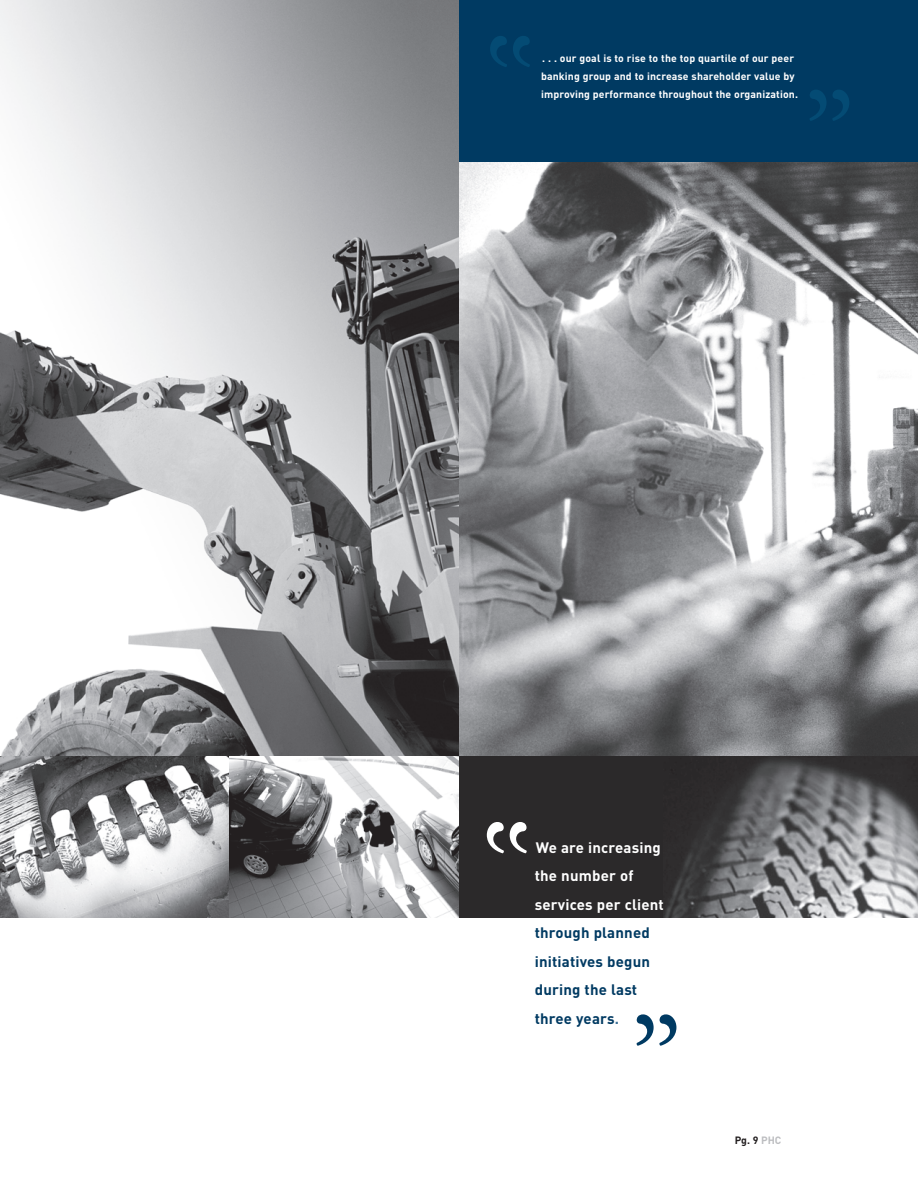
<style>
.page{position:relative;width:918px;height:1188px;background:#fff}
.page>*{position:absolute;margin:0;border:0;box-sizing:border-box;transform-origin:0 0}
.t1{font:135px "Adobe Garamond";color:#003a62}
.t2{font:700 15px/28.5px "DIN";letter-spacing:.01em;color:#003a62}
.t3{font:700 15px/28.5px "DIN";letter-spacing:.01em;color:#fff}
.t4{font:700 10.5px/18px "DIN";letter-spacing:.01em;color:#fff}
.t5{font:700 10.5px "DIN";color:#231f20}
.s1{color:#3f7297}
.s2{color:#bcbdc0}
</style>
<div class="page">
<img style="left:459px;top:162px;width:459px;height:594px">
<div style="left:459px;top:0;width:459px;height:162px;background:#003a62"></div>
<img style="left:0;top:0;width:459px;height:756px">
<svg style="left:0;top:756px;width:230px;height:162px"></svg>
<img style="left:663px;top:756px;width:255px;height:162px">
<div style="left:459px;top:756px;width:204px;height:162px;background:#2b292a"></div>
<svg style="left:230px;top:756px;width:229px;height:162px"></svg>
<p class="t4" style="left:541px;top:50px;width:258px">. . . our goal is to rise to the top quartile of our peer banking group and to increase shareholder value by improving performance throughout the organization.</p>
<h2 class="t3" style="left:535px;top:833px;width:131px">We are increasing the number of services per client</h2>
<h2 class="t2" style="left:535px;top:919px;width:117px">through planned initiatives begun during the last three years<span class="s1">.</span></h2>
<h1 class="t1" style="left:684px;top:1047px;width:56px;rotate:-180deg">“</h1>
<p class="t5" style="left:735px;top:1134px;width:48px">Pg. 9 <span class="s2">PHC</span></p>
</div>
